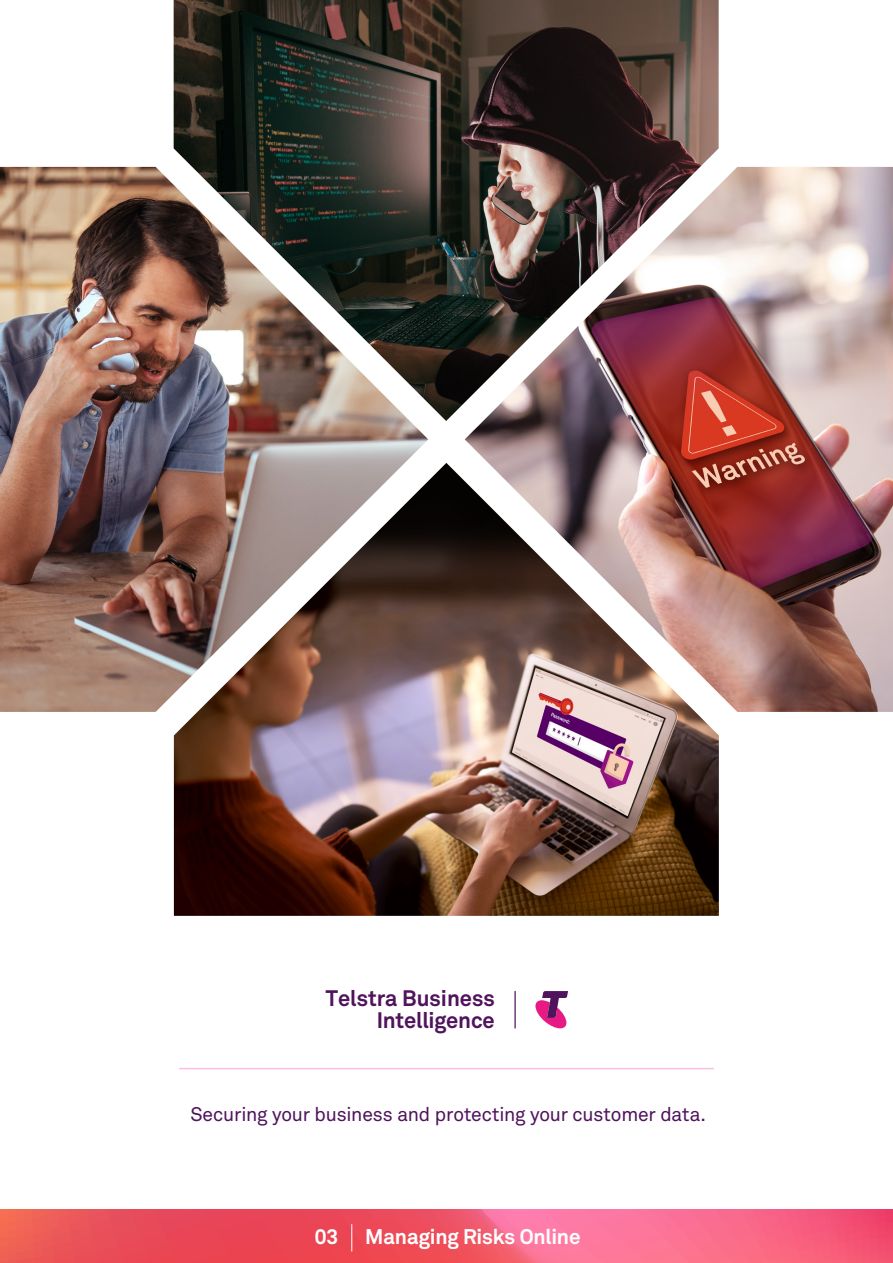
<style>
.page{position:relative;width:893px;height:1263px;background:#fff}
.page>*{position:absolute;margin:0;border:0;box-sizing:border-box;transform-origin:0 0}
.t1{font:700 22.2px/22.2px "Telstra Akkurat";color:#50145c;text-align:right}
.t2{font:700 21px "Telstra Akkurat";letter-spacing:-.005em;color:#fff}
.t3{font:19.5px "Telstra Akkurat";letter-spacing:-.005em;color:#50145c}
</style>
<div class="page">
<svg style="left:0;top:1210px;width:893px;height:53px;background:#f25a6f"></svg>
<hr style="left:179px;top:1068px;width:535px;height:1px;background:#ffbedf">
<hr style="left:514px;top:991px;width:2px;height:37px;background:#50145c">
<svg style="left:535px;top:991px;width:33px;height:37px"></svg>
<img style="left:174px;top:463px;width:545px;height:453px">
<img style="left:465px;top:167px;width:428px;height:545px">
<img style="left:0;top:167px;width:428px;height:545px">
<img style="left:174px;top:0;width:545px;height:421px">
<svg style="left:351px;top:1224px;width:1px;height:27px"></svg>
<h1 class="t1" style="left:326px;top:987px;width:170px">Telstra Business<br>Intelligence</h1>
<p class="t3" style="left:190px;top:1102px;width:517px">Securing your business and protecting your customer data.</p>
<h1 class="t2" style="left:315px;top:1224px;width:25px">03</h1>
<h1 class="t2" style="left:365px;top:1224px;width:217px">Managing Risks Online</h1>
</div>
